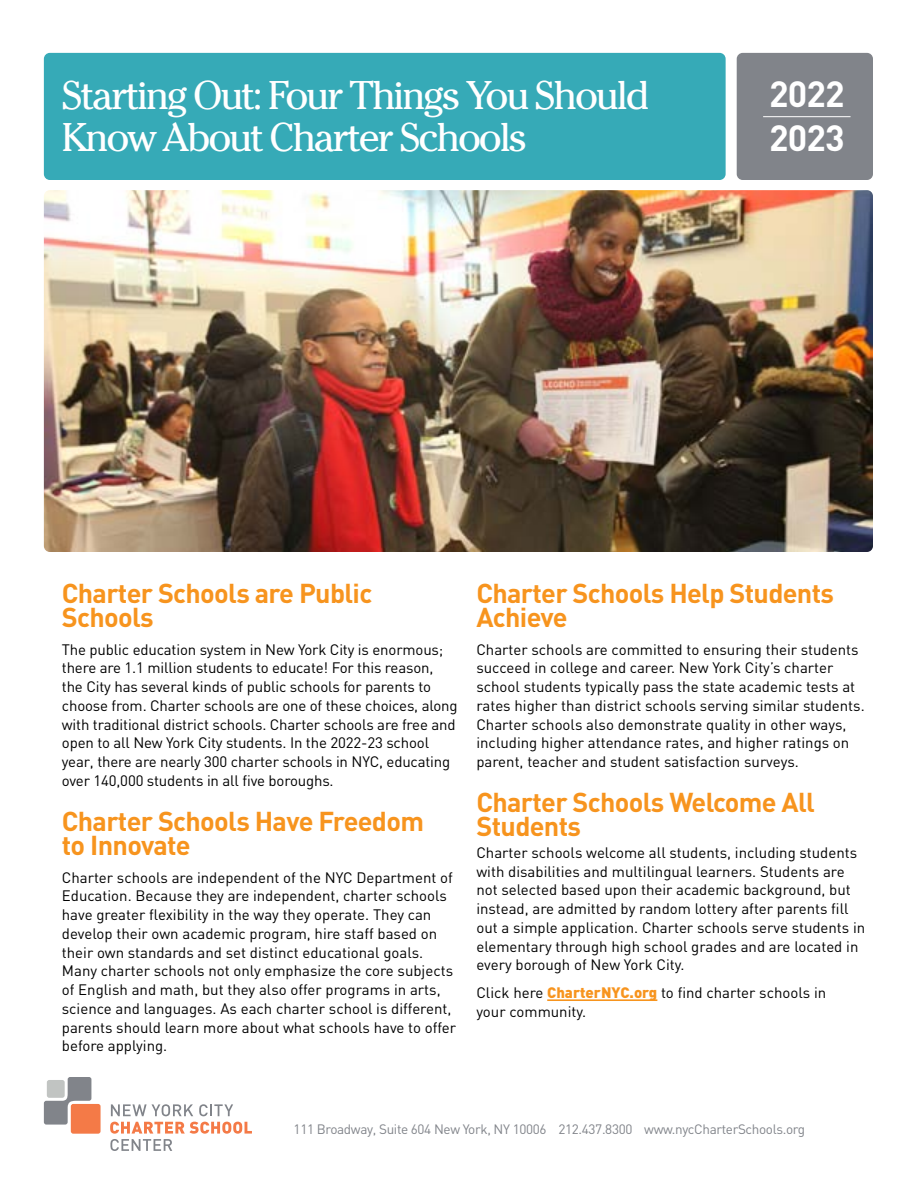
<style>
.page{position:relative;width:918px;height:1188px;background:#fff}
.page>*{position:absolute;margin:0;border:0;box-sizing:border-box;transform-origin:0 0}
.t1{font:42px/42px "Cheltenham";letter-spacing:-.05em;color:#fff}
.t2{font:700 36px/43.2px "DIN";letter-spacing:-.025em;color:#fff}
.t3{font:700 27px/24px "DIN";letter-spacing:-.025em;color:#f7941e}
.t4{font:15px/18.8px "DIN";color:#000}
.t5{font:13.5px "DIN";letter-spacing:-.025em;color:#81848a}
.s1{font-weight:900;color:#f7941e}
</style>
<div class="page">
<div style="left:737px;top:53px;width:136px;height:127px;background:#81848a;border-radius:6px"></div>
<svg style="left:111px;top:1104px;width:82px;height:12px"></svg>
<svg style="left:199px;top:1104px;width:34px;height:12px"></svg>
<svg style="left:110px;top:1122px;width:142px;height:29px"></svg>
<div style="left:71px;top:1104px;width:30px;height:30px;background:#f47a47;border-radius:2px"></div>
<svg style="left:44px;top:1077px;width:47px;height:48px"></svg>
<div style="left:44px;top:53px;width:682px;height:127px;background:#36aab7;border-radius:6px"></div>
<hr style="left:763px;top:116px;width:88px;height:1px;background:#fff">
<hr style="left:547px;top:999px;width:110px;height:2px;background:#f7941e">
<img style="left:44px;top:190px;width:829px;height:362px">
<h1 class="t1" style="left:62px;top:77px;width:589px">Starting Out: Four Things You Should<br>Know About Charter Schools</h1>
<h2 class="t2" style="left:769px;top:71px;width:77px">2022<br>2023</h2>
<h3 class="t3" style="left:62px;top:580px;width:312px">Charter Schools are Public<br>Schools</h3>
<p class="t4" style="left:62px;top:640px;width:397px">The public education system in New York City is enormous; there are 1.1 million students to educate! For this reason, the City has several kinds of public schools for parents to choose from. Charter schools are one of these choices, along with traditional district schools. Charter schools are free and open to all New York City students. In the 2022-23 school year, there are nearly 300 charter schools in NYC, educating over 140,000 students in all five boroughs.</p>
<h3 class="t3" style="left:62px;top:808px;width:364px">Charter Schools Have Freedom to Innovate</h3>
<p class="t4" style="left:62px;top:868px;width:396px">Charter schools are independent of the NYC Department of Education. Because they are independent, charter schools have greater flexibility in the way they operate. They can develop their own academic program, hire staff based on their own standards and set distinct educational goals.<br>Many charter schools not only emphasize the core subjects of English and math, but they also offer programs in arts, science and languages. As each charter school is different, parents should learn more about what schools have to offer before applying.</p>
<h3 class="t3" style="left:476px;top:580px;width:359px">Charter Schools Help Students<br>Achieve</h3>
<p class="t4" style="left:476px;top:640px;width:390px">Charter schools are committed to ensuring their students succeed in college and career. New York City’s charter school students typically pass the state academic tests at rates higher than district schools serving similar students.<br>Charter schools also demonstrate quality in other ways, including higher attendance rates, and higher ratings on parent, teacher and student satisfaction surveys.</p>
<h3 class="t3" style="left:476px;top:789px;width:340px">Charter Schools Welcome All<br>Students</h3>
<p class="t4" style="left:476px;top:843px;width:390px">Charter schools welcome all students, including students with disabilities and multilingual learners. Students are not selected based upon their academic background, but instead, are admitted by random lottery after parents fill out a simple application. Charter schools serve students in elementary through high school grades and are located in every borough of New York City.</p>
<p class="t4" style="left:476px;top:983px;width:351px">Click here <span class="s1">CharterNYC.org</span> to find charter schools in your community.</p>
<p class="t5" style="left:294px;top:1121px;width:513px">111 Broadway, Suite 604 New York, NY 10006 212.437.8300 www.nycCharterSchools.org</p>
</div>
